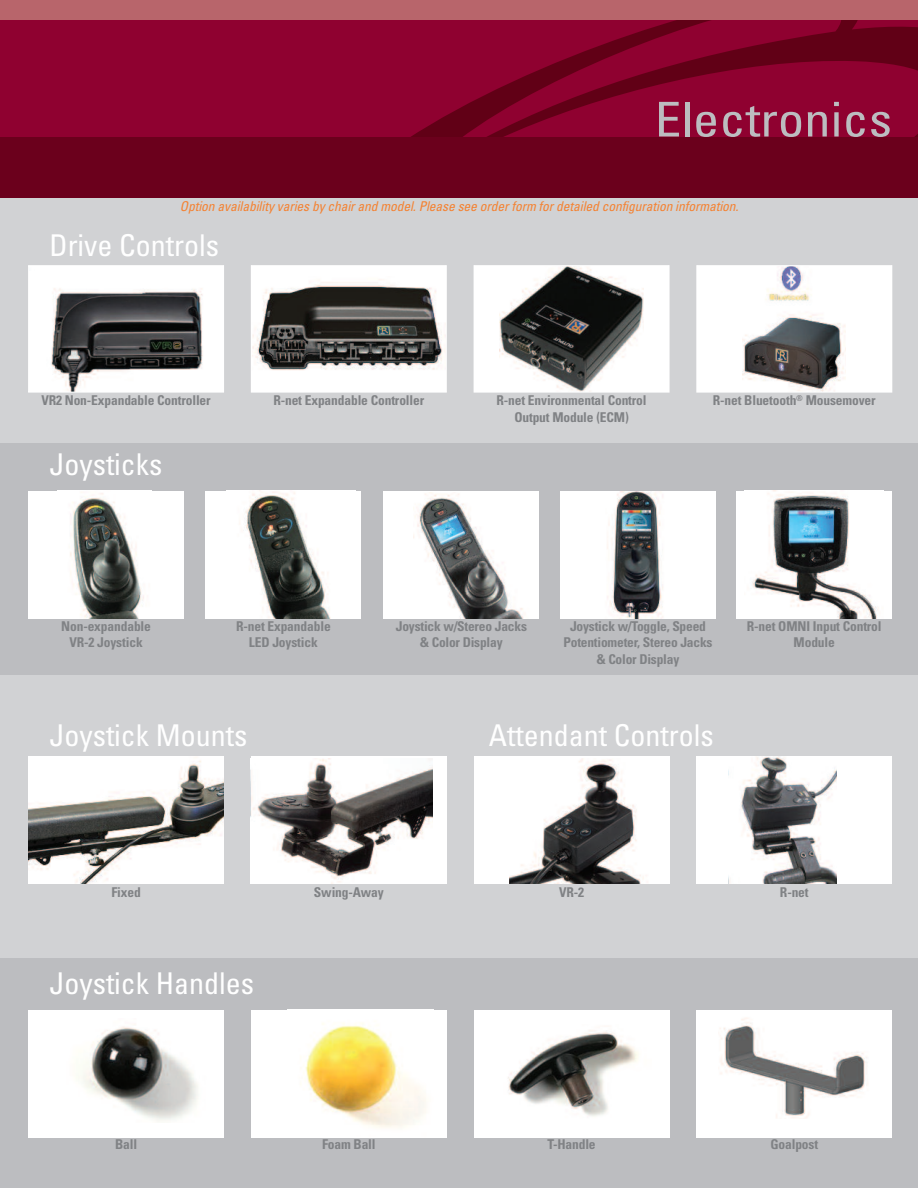
<style>
.page{position:relative;width:918px;height:1188px;background:#fff}
.page>*{position:absolute;margin:0;border:0;box-sizing:border-box;transform-origin:0 0}
.t1{font:condensed 48px "Univers";color:#bcbdc0;scale:1.1 1}
.t2{font:condensed 30px "Univers";color:#fff}
.t3{font:700 condensed 13.5px/16.5px "Univers";letter-spacing:-.01em;color:#808285;text-align:center}
.t4{font:italic condensed 13.5px "Univers";letter-spacing:-.005em;color:#f48232}
</style>
<div class="page">
<div style="left:0;top:184px;width:918px;height:1004px;background:#d1d2d4"></div>
<div style="left:0;top:0;width:918px;height:164px;background:#8f0130"></div>
<svg style="left:411px;top:20px;width:507px;height:117px"></svg>
<div style="left:0;top:443px;width:918px;height:232px;background:#bcbdc0"></div>
<div style="left:0;top:958px;width:918px;height:230px;background:#bcbdc0"></div>
<div style="left:696px;top:1010px;width:196px;height:127px;background:#fff"></div>
<img style="left:720px;top:1018px;width:147px;height:100px">
<div style="left:474px;top:1010px;width:195px;height:127px;background:#fff"></div>
<img style="left:508px;top:1030px;width:131px;height:87px">
<div style="left:251px;top:1010px;width:196px;height:127px;background:#fff"></div>
<img style="left:305px;top:1023px;width:121px;height:105px">
<div style="left:28px;top:1010px;width:196px;height:127px;background:#fff"></div>
<img style="left:76px;top:1024px;width:122px;height:98px">
<div style="left:696px;top:756px;width:196px;height:127px;background:#fff"></div>
<img style="left:728px;top:756px;width:108px;height:127px">
<div style="left:474px;top:756px;width:195px;height:127px;background:#fff"></div>
<img style="left:509px;top:759px;width:135px;height:124px">
<div style="left:251px;top:756px;width:196px;height:127px;background:#fff"></div>
<img style="left:251px;top:758px;width:182px;height:125px">
<img style="left:28px;top:756px;width:196px;height:127px">
<img style="left:560px;top:492px;width:156px;height:126px">
<div style="left:383px;top:491px;width:156px;height:127px;background:#fff"></div>
<img style="left:415px;top:492px;width:108px;height:126px">
<div style="left:206px;top:491px;width:155px;height:127px;background:#fff"></div>
<img style="left:239px;top:491px;width:92px;height:127px">
<div style="left:28px;top:491px;width:156px;height:127px;background:#fff"></div>
<img style="left:70px;top:492px;width:74px;height:126px">
<div style="left:697px;top:266px;width:194px;height:126px;background:#fff"></div>
<img style="left:743px;top:267px;width:103px;height:123px">
<div style="left:696px;top:265px;width:196px;height:127px;border:1px solid #fff"></div>
<div style="left:474px;top:266px;width:195px;height:126px;background:#fff"></div>
<img style="left:499px;top:267px;width:145px;height:123px">
<div style="left:474px;top:265px;width:195px;height:127px;border:1px solid #fff"></div>
<div style="left:252px;top:266px;width:194px;height:126px;background:#fff"></div>
<img style="left:253px;top:279px;width:192px;height:91px">
<div style="left:251px;top:265px;width:196px;height:127px;border:1px solid #fff"></div>
<img style="left:30px;top:267px;width:192px;height:123px">
<div style="left:28px;top:265px;width:196px;height:127px;border:1px solid #fff"></div>
<div style="left:736px;top:491px;width:156px;height:127px;background:#fff"></div>
<img style="left:752px;top:491px;width:127px;height:127px">
<div style="left:0;top:0;width:918px;height:20px;background:#b8656b"></div>
<div style="left:0;top:137px;width:918px;height:61px;background:#6b001c"></div>
<h1 class="t1" style="left:655px;top:102px;width:217px">Electronics</h1>
<p class="t4" style="left:180px;top:202px;width:560px">Option availability varies by chair and model. Please see order form for detailed configuration information.</p>
<h2 class="t2" style="left:49px;top:234px;width:171px">Drive Controls</h2>
<p class="t3" style="left:41px;top:393px;width:171px">VR2 Non-Expandable Controller</p>
<p class="t3" style="left:273px;top:393px;width:152px">R-net Expandable Controller</p>
<h2 class="t2" style="left:49px;top:453px;width:115px">Joysticks</h2>
<p class="t3" style="left:497px;top:393px;width:152px">R-net Environmental Control<br>Output Module (ECM)</p>
<p class="t3" style="left:713px;top:393px;width:164px">R-net Bluetooth<sup>®</sup> Mousemover</p>
<p class="t3" style="left:61px;top:619px;width:91px">Non-expandable<br>VR-2 Joystick</p>
<p class="t3" style="left:236px;top:619px;width:96px">R-net Expandable<br>LED Joystick</p>
<p class="t3" style="left:396px;top:619px;width:133px">Joystick w/Stereo Jacks &amp; Color Display</p>
<p class="t3" style="left:564px;top:619px;width:151px">Joystick w/Toggle, Speed<br>Potentiometer, Stereo Jacks &amp; Color Display</p>
<p class="t3" style="left:747px;top:619px;width:136px">R-net OMNI Input Control<br>Module</p>
<h2 class="t2" style="left:49px;top:724px;width:200px">Joystick Mounts</h2>
<h2 class="t2" style="left:489px;top:724px;width:226px">Attendant Controls</h2>
<p class="t3" style="left:111px;top:885px;width:31px">Fixed</p>
<p class="t3" style="left:314px;top:885px;width:71px">Swing-Away</p>
<p class="t3" style="left:559px;top:885px;width:27px">VR-2</p>
<p class="t3" style="left:780px;top:885px;width:30px">R-net</p>
<h2 class="t2" style="left:49px;top:972px;width:206px">Joystick Handles</h2>
<p class="t3" style="left:115px;top:1137px;width:24px">Ball</p>
<p class="t3" style="left:322px;top:1137px;width:55px">Foam Ball</p>
<p class="t3" style="left:547px;top:1137px;width:50px">T-Handle</p>
<p class="t3" style="left:770px;top:1137px;width:49px">Goalpost</p>
</div>
